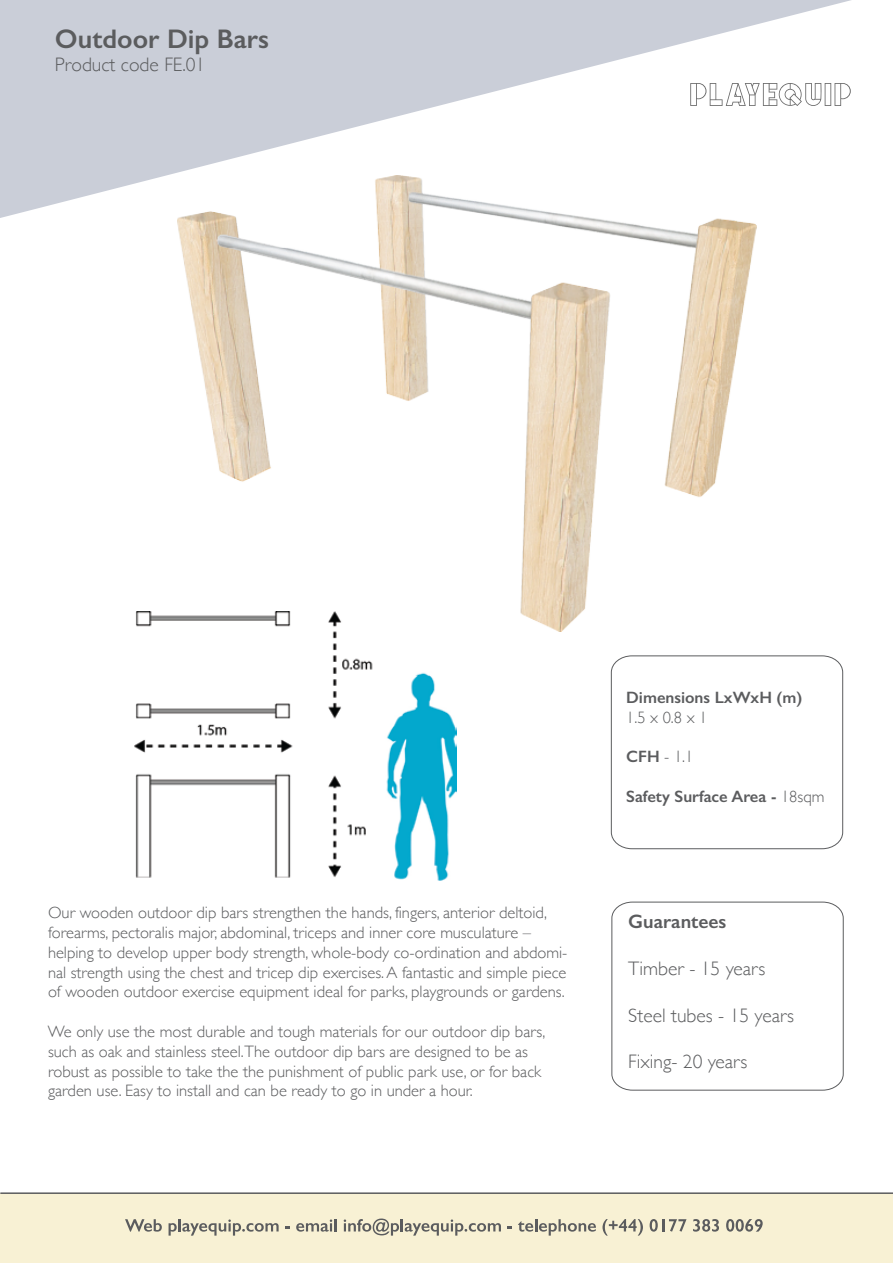
<style>
.page{position:relative;width:893px;height:1263px;background:#fff}
.page>*{position:absolute;margin:0;border:0;box-sizing:border-box;transform-origin:0 0}
.t1{font:600 27px "Gill Sans";color:#5b5c5e}
.t2{font:300 19.5px "Gill Sans";color:#5b5c5e}
.t3{font:600 19.5px "Gill Sans";color:#5b5c5e}
.t4{font:300 16.5px/19.8px "Gill Sans";color:#5b5c5e}
.t5{font:600 16.5px "Gill Sans";color:#5b5c5e}
.s1{font-weight:600}
.s2{font-weight:300}
</style>
<div class="page">
<svg style="left:0;top:0;width:851px;height:218px;fill:#caced8"></svg>
<div style="left:0;top:1193px;width:893px;height:70px;background:#f8f1d4"></div>
<svg style="left:125px;top:1219px;width:37px;height:12px"></svg>
<svg style="left:169px;top:1219px;width:110px;height:16px"></svg>
<svg style="left:296px;top:1219px;width:41px;height:12px"></svg>
<svg style="left:344px;top:1218px;width:157px;height:17px"></svg>
<svg style="left:518px;top:1219px;width:78px;height:16px"></svg>
<svg style="left:602px;top:1219px;width:41px;height:16px"></svg>
<svg style="left:650px;top:1219px;width:36px;height:12px"></svg>
<svg style="left:693px;top:1219px;width:26px;height:12px"></svg>
<svg style="left:726px;top:1219px;width:37px;height:12px"></svg>
<hr style="left:0;top:1192px;width:893px;height:2px;background:#5b5c5e">
<svg style="left:611px;top:901px;width:233px;height:190px"></svg>
<svg style="left:611px;top:655px;width:232px;height:194px"></svg>
<svg style="left:690px;top:83px;width:161px;height:23px"></svg>
<img style="left:177px;top:176px;width:579px;height:455px">
<img style="left:135px;top:612px;width:321px;height:269px">
<h1 class="t1" style="left:55px;top:22px;width:216px">Outdoor Dip Bars</h1>
<p class="t2" style="left:55px;top:49px;width:152px">Product code FE.01</p>
<p class="t4" style="left:48px;top:902px;width:521px">Our wooden outdoor dip bars strengthen the hands, fingers, anterior deltoid, forearms, pectoralis major, abdominal, triceps and inner core musculature – helping to develop upper body strength, whole-body co-ordination and abdomi&shy;nal strength using the chest and tricep dip exercises.A fantastic and simple piece of wooden outdoor exercise equipment ideal for parks, playgrounds or gardens.</p>
<p class="t4" style="left:48px;top:1021px;width:499px">We only use the most durable and tough materials for our outdoor dip bars, such as oak and stainless steel.The outdoor dip bars are designed to be as robust as possible to take the the punishment of public park use, or for back garden use. Easy to install and can be ready to go in under a hour.</p>
<p class="t5" style="left:626px;top:687px;width:178px">Dimensions LxWxH (m)</p>
<p class="t4" style="left:626px;top:707px;width:83px">1.5 x 0.8 x 1</p>
<p class="t4" style="left:626px;top:746px;width:69px"><span class="s1">CFH</span> - 1.1</p>
<p class="t5" style="left:626px;top:786px;width:200px">Safety Surface Area - <span class="s2">18sqm</span></p>
<p class="t3" style="left:628px;top:909px;width:100px">Guarantees</p>
<p class="t2" style="left:628px;top:953px;width:139px">Timber - 15 years</p>
<p class="t2" style="left:628px;top:1000px;width:167px">Steel tubes - 15 years</p>
<p class="t2" style="left:628px;top:1046px;width:121px">Fixing- 20 years</p>
</div>
